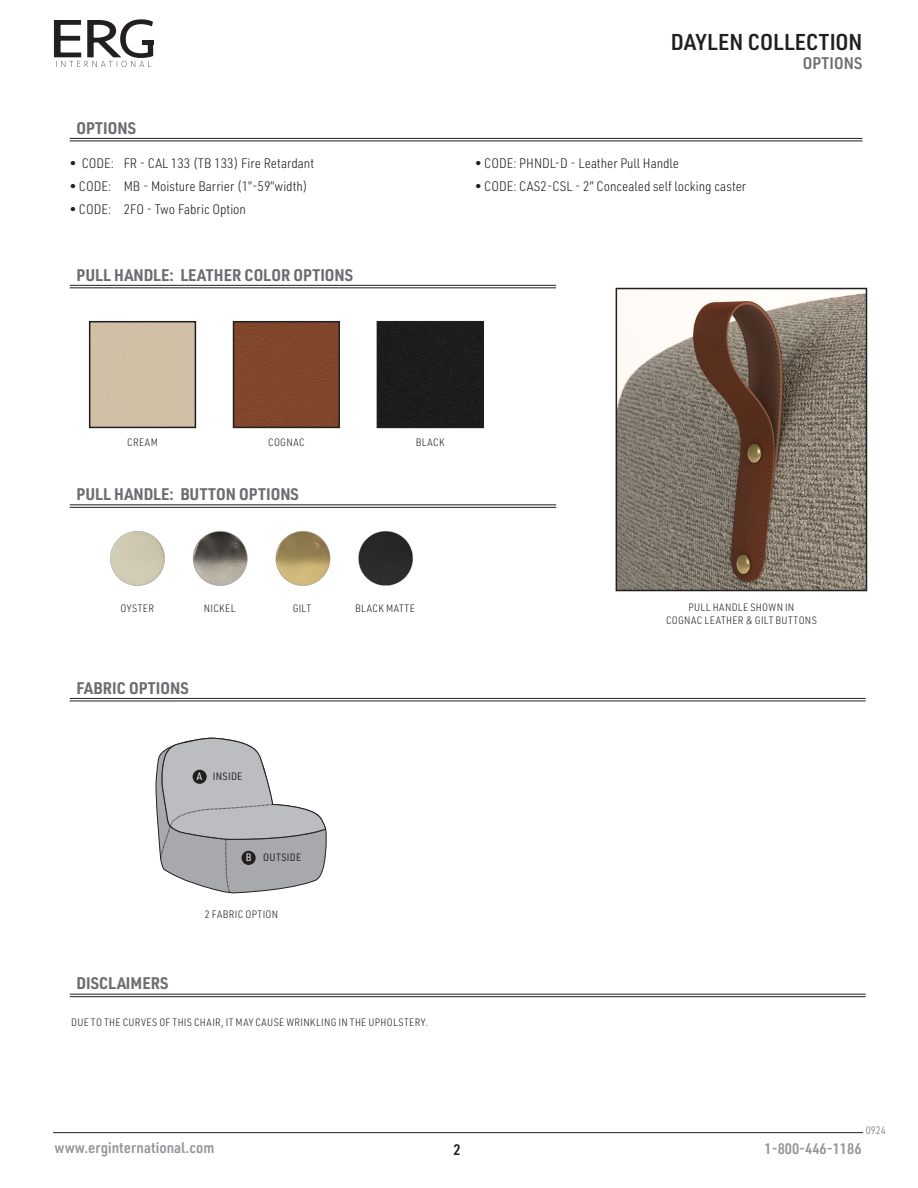
<style>
.page{position:relative;width:918px;height:1188px;background:#fff}
.page>*{position:absolute;margin:0;border:0;box-sizing:border-box;transform-origin:0 0}
.H_RT_PG_HEADER{font:600 22.5px "URWDIN Semi Cond";letter-spacing:.01em;color:#231f20}
.NEW_Subhead_rule_below{font:700 16.5px "URWDIN Semi Cond";color:#6c6d70}
.HLeftPageSubHead2{font:600 16.5px "URWDIN Semi Cond";letter-spacing:.01em;color:#6c6d70}
.t1{font:600 15px "URWDIN Semi Cond";color:#939598}
.t2{font:600 15px "URWDIN Semi Cond";color:#231f20}
.New_Option_Bullets{font:300 13.5px "URWDIN Semi Cond";color:#231f20}
.C_pictorial_specpg_text{font:300 10.5px/12.6px "URWDIN Semi Cond";letter-spacing:.035em;color:#231f20;text-align:center}
.C_pictorial_specpg_text-2{font:10.5px "URWDIN Semi Cond";letter-spacing:.025em;color:#231f20}
.t3{font:300 10.5px "URWDIN Semi Cond";color:#6c6d70}
.C_pictorial_specpg_text-3{font:10.5px "URWDIN Semi Cond";color:#fff}
</style>
<div class="page">
<hr style="left:53px;top:1132px;width:810px;height:1px;background:#231f20">
<svg style="left:53px;top:19px;width:101px;height:48px"></svg>
<div style="left:142px;top:40px;width:11px;height:5px;background:#231f20"></div>
<hr style="left:70px;top:138px;width:792px;height:1px;background:#231f20">
<hr style="left:70px;top:141px;width:792px;height:1px;background:#231f20">
<hr style="left:70px;top:285px;width:486px;height:1px;background:#231f20">
<hr style="left:70px;top:288px;width:486px;height:1px;background:#231f20">
<hr style="left:70px;top:505px;width:486px;height:1px;background:#231f20">
<hr style="left:70px;top:507px;width:486px;height:1px;background:#231f20">
<hr style="left:70px;top:698px;width:796px;height:1px;background:#231f20">
<hr style="left:70px;top:701px;width:796px;height:1px;background:#231f20">
<hr style="left:70px;top:994px;width:796px;height:1px;background:#231f20">
<hr style="left:70px;top:996px;width:796px;height:1px;background:#231f20">
<div style="left:89px;top:321px;width:107px;height:107px;border:2px solid #231f20"></div>
<div style="left:236px;top:324px;width:101px;height:101px;background:#80462a"></div>
<div style="left:233px;top:321px;width:107px;height:107px;border:2px solid #231f20"></div>
<div style="left:380px;top:324px;width:101px;height:101px;background:#1c1c1c"></div>
<div style="left:377px;top:321px;width:107px;height:107px;border:2px solid #231f20"></div>
<svg style="left:155px;top:737px;width:172px;height:156px"></svg>
<div style="left:193px;top:770px;width:14px;height:14px;background:#231f20;border-radius:50%"></div>
<div style="left:242px;top:851px;width:14px;height:14px;background:#231f20;border-radius:50%"></div>
<img style="left:619px;top:293px;width:245px;height:295px">
<div style="left:616px;top:288px;width:251px;height:303px;border:2px solid #231f20"></div>
<img style="left:110px;top:531px;width:303px;height:55px">
<p class="NEW_Subhead_rule_below" style="left:76px;top:116px;width:61px">OPTIONS</p>
<p class="New_Option_Bullets" style="left:70px;top:154px;width:246px">• CODE: FR - CAL 133 (TB 133) Fire Retardant</p>
<p class="New_Option_Bullets" style="left:70px;top:177px;width:239px">• CODE: MB - Moisture Barrier (1”-59”width)</p>
<p class="New_Option_Bullets" style="left:70px;top:200px;width:178px">• CODE: 2FO - Two Fabric Option</p>
<p class="NEW_Subhead_rule_below" style="left:76px;top:263px;width:278px">PULL HANDLE: LEATHER COLOR OPTIONS</p>
<p class="H_RT_PG_HEADER" style="left:671px;top:26px;width:193px">DAYLEN COLLECTION</p>
<p class="HLeftPageSubHead2" style="left:803px;top:52px;width:61px">OPTIONS</p>
<p class="New_Option_Bullets" style="left:475px;top:154px;width:206px">• CODE: PHNDL-D - Leather Pull Handle</p>
<p class="New_Option_Bullets" style="left:475px;top:177px;width:273px">• CODE: CAS2-CSL - 2” Concealed self locking caster</p>
<p class="C_pictorial_specpg_text" style="left:127px;top:436px;width:32px">CREAM</p>
<p class="C_pictorial_specpg_text" style="left:268px;top:436px;width:38px">COGNAC</p>
<p class="C_pictorial_specpg_text" style="left:416px;top:436px;width:30px">BLACK</p>
<p class="NEW_Subhead_rule_below" style="left:76px;top:483px;width:224px">PULL HANDLE: BUTTON OPTIONS</p>
<p class="C_pictorial_specpg_text" style="left:121px;top:601px;width:35px">OYSTER</p>
<p class="C_pictorial_specpg_text" style="left:204px;top:601px;width:33px">NICKEL</p>
<p class="C_pictorial_specpg_text" style="left:293px;top:601px;width:20px">GILT</p>
<p class="C_pictorial_specpg_text" style="left:355px;top:601px;width:61px">BLACK MATTE</p>
<p class="NEW_Subhead_rule_below" style="left:76px;top:676px;width:114px">FABRIC OPTIONS</p>
<p class="C_pictorial_specpg_text-3" style="left:197px;top:769px;width:7px">A</p>
<p class="C_pictorial_specpg_text-2" style="left:213px;top:769px;width:31px">INSIDE</p>
<p class="NEW_Subhead_rule_below" style="left:76px;top:972px;width:93px">DISCLAIMERS</p>
<p class="C_pictorial_specpg_text-3" style="left:246px;top:850px;width:7px">B</p>
<p class="C_pictorial_specpg_text-2" style="left:263px;top:850px;width:39px">OUTSIDE</p>
<p class="C_pictorial_specpg_text" style="left:205px;top:907px;width:75px">2 FABRIC OPTION</p>
<p class="C_pictorial_specpg_text" style="left:71px;top:1016px;width:358px">DUE TO THE CURVES OF THIS CHAIR, IT MAY CAUSE WRINKLING IN THE UPHOLSTERY.</p>
<p class="C_pictorial_specpg_text" style="left:666px;top:601px;width:152px">PULL HANDLE SHOWN IN<br>COGNAC LEATHER &amp; GILT BUTTONS</p>
<p class="t3" style="left:866px;top:1124px;width:22px">0924</p>
<p class="t1" style="left:55px;top:1138px;width:161px">www.erginternational.com</p>
<p class="t1" style="left:765px;top:1138px;width:99px">1-800-446-1186</p>
<p class="t2" style="left:453px;top:1140px;width:9px">2</p>
</div>
